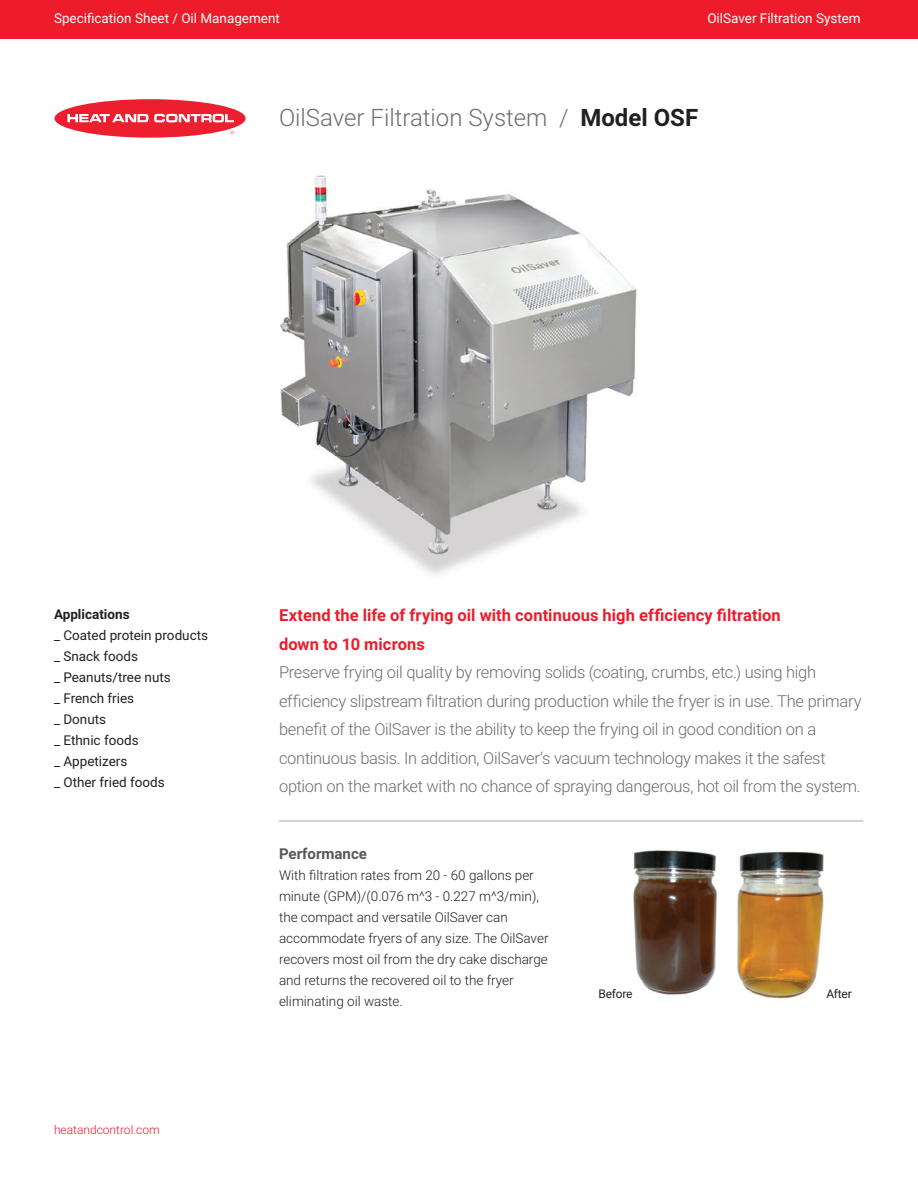
<style>
.page{position:relative;width:918px;height:1188px;background:#fff}
.page>*{position:absolute;margin:0;border:0;box-sizing:border-box;transform-origin:0 0}
.t1{font:300 24px "Roboto";color:#6c6d70}
.t2{font:300 16.5px/28.5px "Roboto";letter-spacing:-.02em;color:#6c6d70}
.t3{font:700 16.5px/28.5px "Roboto";letter-spacing:.005em;color:#ee1b2b}
.t4{font:700 15px "Roboto";color:#57585a}
.t5{font:300 13.5px/21px "Roboto";color:#231f20}
.t6{font:13.5px/21px "Roboto";color:#231f20}
.t7{font:13.5px "Roboto";color:#fff}
.t8{font:700 13.5px "Roboto";color:#231f20}
.t9{font:300 12px "Roboto";color:#ee1b2b}
.t10{font:12px "Roboto";letter-spacing:-.02em;color:#231f20}
.s1{font-weight:700;color:#231f20}
</style>
<div class="page">
<div style="left:0;top:0;width:918px;height:39px;background:#ee1b2b"></div>
<div style="left:54px;top:99px;width:192px;height:39px;background:#ed1e2d;border-radius:50%"></div>
<svg style="left:154px;top:114px;width:80px;height:8px"></svg>
<svg style="left:67px;top:114px;width:81px;height:8px"></svg>
<hr style="left:279px;top:821px;width:584px;height:1px;background:#a8a9ad">
<img style="left:633px;top:850px;width:191px;height:149px">
<img style="left:280px;top:175px;width:357px;height:400px">
<p class="t7" style="left:54px;top:9px;width:227px">Specification Sheet / Oil Management</p>
<p class="t7" style="left:707px;top:9px;width:155px">OilSaver Filtration System</p>
<h1 class="t1" style="left:279px;top:100px;width:421px">OilSaver Filtration System / <span class="s1">Model OSF</span></h1>
<p class="t8" style="left:54px;top:605px;width:77px">Applications</p>
<p class="t6" style="left:54px;top:624px;width:156px">_ Coated protein products _ Snack foods<br>_ Peanuts/tree nuts<br>_ French fries<br>_ Donuts<br>_ Ethnic foods<br>_ Appetizers<br>_ Other fried foods</p>
<p class="t9" style="left:54px;top:1121px;width:107px">heatandcontrol.com</p>
<p class="t3" style="left:279px;top:601px;width:503px">Extend the life of frying oil with continuous high efficiency filtration down to 10 microns</p>
<p class="t2" style="left:279px;top:658px;width:584px">Preserve frying oil quality by removing solids (coating, crumbs, etc.) using high efficiency slipstream filtration during production while the fryer is in use. The primary benefit of the OilSaver is the ability to keep the frying oil in good condition on a continuous basis. In addition, OilSaver’s vacuum technology makes it the safest option on the market with no chance of spraying dangerous, hot oil from the system.</p>
<p class="t4" style="left:279px;top:843px;width:89px">Performance</p>
<p class="t5" style="left:279px;top:864px;width:271px">With filtration rates from 20 - 60 gallons per minute (GPM)/(0.076 m^3 - 0.227 m^3/min), the compact and versatile OilSaver can accommodate fryers of any size. The OilSaver recovers most oil from the dry cake discharge and returns the recovered oil to the fryer eliminating oil waste.</p>
<p class="t10" style="left:599px;top:985px;width:35px">Before</p>
<p class="t10" style="left:826px;top:985px;width:27px">After</p>
</div>
